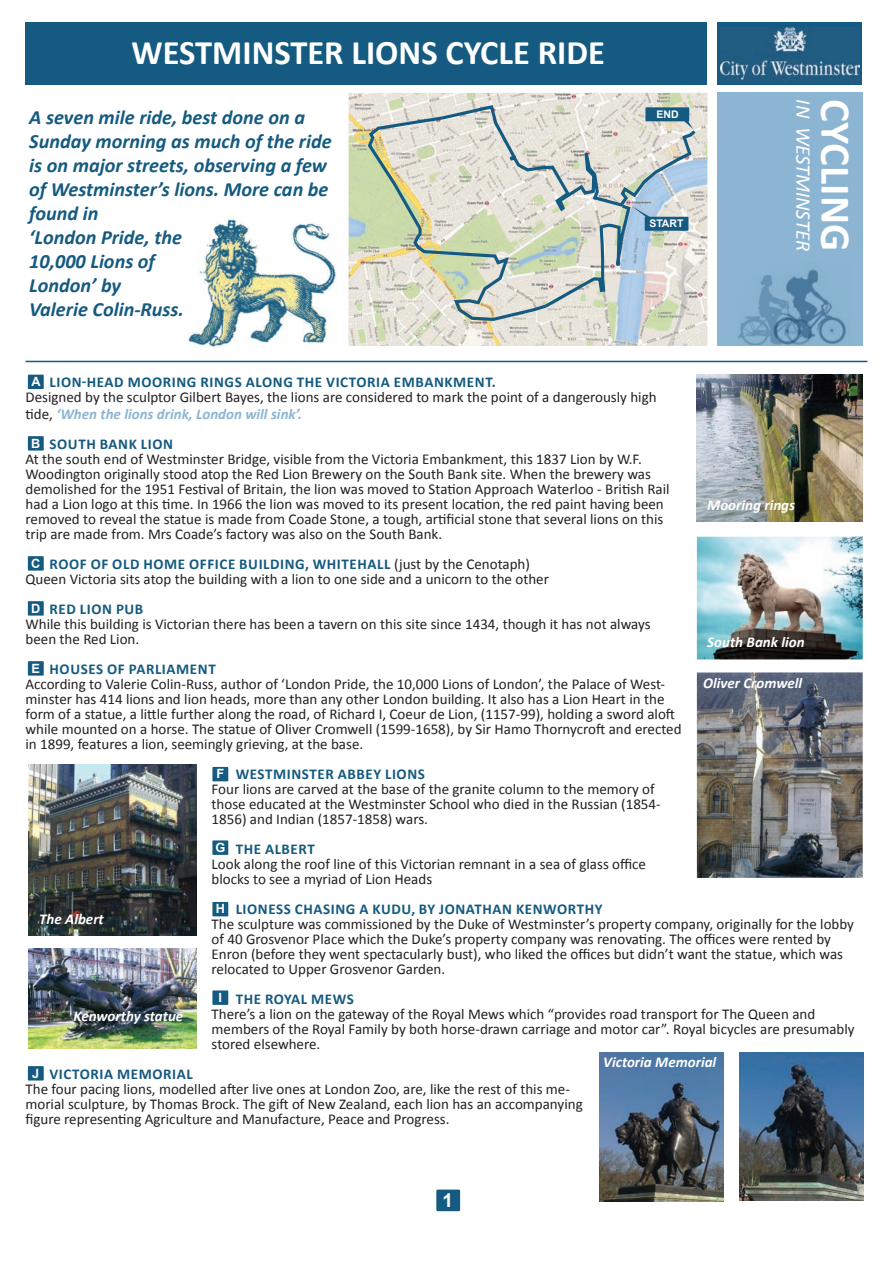
<style>
.page{position:relative;width:893px;height:1263px;background:#fff}
.page>*{position:absolute;margin:0;border:0;box-sizing:border-box;transform-origin:0 0}
.t1{font:700 42.75px "Calibri";color:#fff}
.t2{font:700 34.5px "Calibri";color:#fff}
.t3{font:italic 21px "Calibri";letter-spacing:-.01em;color:#fff}
.t4{font:italic 700 20.25px/24px "Calibri";color:#155a80}
.t5{font:700 19.2px "Arial";color:#fff}
.t6{font:15px/15px "Calibri";color:#231f20}
.t7{font:700 15px "Calibri";letter-spacing:.04em;color:#155a80}
.t8{font:italic 700 15px "Calibri";color:#fff}
.t9{font:700 12.75px "Arial";color:#fff}
.t10{font:700 10.5px "Arial";color:#fff}
.s1{font-weight:700;font-style:italic;color:#8bb5d2}
.s2{font-weight:700;color:#155a80}
</style>
<div class="page">
<div style="left:28px;top:375px;width:16px;height:14px;background:#155a80"></div>
<div style="left:28px;top:436px;width:16px;height:15px;background:#155a80"></div>
<div style="left:28px;top:556px;width:16px;height:15px;background:#155a80"></div>
<div style="left:28px;top:601px;width:16px;height:15px;background:#155a80"></div>
<div style="left:28px;top:661px;width:16px;height:15px;background:#155a80"></div>
<div style="left:212px;top:767px;width:16px;height:14px;background:#155a80"></div>
<div style="left:212px;top:840px;width:16px;height:15px;background:#155a80"></div>
<div style="left:212px;top:902px;width:16px;height:14px;background:#155a80"></div>
<div style="left:212px;top:990px;width:16px;height:15px;background:#155a80"></div>
<div style="left:28px;top:1066px;width:16px;height:14px;background:#155a80"></div>
<div style="left:436px;top:1189px;width:24px;height:22px;background:#155a80"></div>
<div style="left:717px;top:93px;width:146px;height:253px;background:#8bb5d2"></div>
<hr style="left:26px;top:361px;width:841px;height:1px;background:#155a80">
<img style="left:737px;top:275px;width:33px;height:70px">
<img style="left:770px;top:269px;width:76px;height:76px">
<div style="left:26px;top:23px;width:681px;height:62px;background:#155a80"></div>
<div style="left:717px;top:22px;width:145px;height:62px;background:#155a80"></div>
<img style="left:721px;top:28px;width:138px;height:55px">
<img style="left:697px;top:537px;width:166px;height:122px">
<img style="left:697px;top:672px;width:166px;height:206px">
<img style="left:697px;top:375px;width:166px;height:147px">
<img style="left:29px;top:949px;width:168px;height:99px">
<img style="left:29px;top:765px;width:168px;height:170px">
<img style="left:599px;top:1053px;width:124px;height:148px">
<img style="left:739px;top:1053px;width:124px;height:147px">
<img style="left:349px;top:93px;width:358px;height:253px">
<svg style="left:366px;top:103px;width:333px;height:220px;background:#d1d5c9"></svg>
<svg style="left:632px;top:206px;width:56px;height:25px"></svg>
<svg style="left:645px;top:107px;width:48px;height:22px"></svg>
<svg style="left:189px;top:218px;width:147px;height:130px"></svg>
<h2 class="t2" style="left:132px;top:31px;width:51px">WESTMINSTER</h2>
<h2 class="t2" style="left:351px;top:31px;width:33px">LIONS</h2>
<h2 class="t2" style="left:445px;top:31px;width:110px">CYCLERIDE</h2>
<h3 class="t4" style="left:29px;top:104px;width:304px">A seven mile ride, best done on a<br>Sunday morning as much of the ride is on major streets, observing a few of Westminster’s lions. More can be found in<br>‘London Pride, the<br>10,000 Lions of<br>London’ by<br>Valerie Colin-Russ.</h3>
<p class="t10" style="left:657px;top:108px;width:22px">END</p>
<p class="t10" style="left:649px;top:216px;width:36px">START</p>
<h3 class="t3" style="left:816px;top:99px;width:153px;rotate:90deg">IN WESTMINSTER</h3>
<h1 class="t1" style="left:862px;top:99px;width:147px;rotate:90deg">CYCLING</h1>
<p class="t9" style="left:32px;top:373px;width:11px">A</p>
<p class="t7" style="left:50px;top:373px;width:448px">LION-HEAD MOORING RINGS ALONG THE VICTORIA EMBANKMENT.</p>
<p class="t6" style="left:26px;top:388px;width:633px;line-height:16.5px">Designed by the sculptor Gilbert Bayes, the lions are considered to mark the point of a dangerously high tide, <span class="s1">‘When the lions drink, London will sink’.</span></p>
<p class="t7" style="left:50px;top:435px;width:125px">SOUTH BANK LION</p>
<p class="t6" style="left:26px;top:451px;width:646px">At the south end of Westminster Bridge, visible from the Victoria Embankment, this 1837 Lion by W.F.<br>Woodington originally stood atop the Red Lion Brewery on the South Bank site. When the brewery was demolished for the 1951 Festival of Britain, the lion was moved to Station Approach Waterloo - British Rail had a Lion logo at this time. In 1966 the lion was moved to its present location, the red paint having been removed to reveal the statue is made from Coade Stone, a tough, artificial stone that several lions on this trip are made from. Mrs Coade’s factory was also on the South Bank.</p>
<p class="t6" style="left:26px;top:556px;width:525px;text-align:center"><span class="s2">ROOF OF OLD HOME OFFICE BUILDING, WHITEHALL</span> (just by the Cenotaph)<br>Queen Victoria sits atop the building with a lion to one side and a unicorn to the other</p>
<p class="t7" style="left:50px;top:600px;width:95px">RED LION PUB</p>
<p class="t6" style="left:26px;top:616px;width:627px">While this building is Victorian there has been a tavern on this site since 1434, though it has not always been the Red Lion.</p>
<p class="t7" style="left:50px;top:660px;width:168px">HOUSES OF PARLIAMENT</p>
<p class="t6" style="left:26px;top:676px;width:658px">According to Valerie Colin-Russ, author of ‘London Pride, the 10,000 Lions of London’, the Palace of West&shy;minster has 414 lions and lion heads, more than any other London building. It also has a Lion Heart in the form of a statue, a little further along the road, of Richard I, Coeur de Lion, (1157-99), holding a sword aloft while mounted on a horse. The statue of Oliver Cromwell (1599-1658), by Sir Hamo Thornycroft and erected in 1899, features a lion, seemingly grieving, at the base.</p>
<p class="t7" style="left:236px;top:765px;width:191px">WESTMINSTER ABBEY LIONS</p>
<p class="t6" style="left:212px;top:781px;width:451px">Four lions are carved at the base of the granite column to the memory of those educated at the Westminster School who died in the Russian (1854-<br>1856) and Indian (1857-1858) wars.</p>
<p class="t7" style="left:236px;top:840px;width:81px">THE ALBERT</p>
<p class="t6" style="left:212px;top:856px;width:436px">Look along the roof line of this Victorian remnant in a sea of glass office blocks to see a myriad of Lion Heads</p>
<p class="t7" style="left:236px;top:900px;width:368px">LIONESS CHASING A KUDU, BY JONATHAN KENWORTHY</p>
<p class="t6" style="left:212px;top:916px;width:644px">The sculpture was commissioned by the Duke of Westminster’s property company, originally for the lobby of 40 Grosvenor Place which the Duke’s property company was renovating. The offices were rented by Enron (before they went spectacularly bust), who liked the offices but didn’t want the statue, which was relocated to Upper Grosvenor Garden.</p>
<p class="t7" style="left:236px;top:990px;width:120px">THE ROYAL MEWS</p>
<p class="t6" style="left:212px;top:1006px;width:644px">There’s a lion on the gateway of the Royal Mews which “provides road transport for The Queen and members of the Royal Family by both horse-drawn carriage and motor car”. Royal bicycles are presumably stored elsewhere.</p>
<p class="t7" style="left:50px;top:1065px;width:142px">VICTORIA MEMORIAL</p>
<p class="t6" style="left:26px;top:1081px;width:559px">The four pacing lions, modelled after live ones at London Zoo, are, like the rest of this me&shy;morial sculpture, by Thomas Brock. The gift of New Zealand, each lion has an accompanying figure representing Agriculture and Manufacture, Peace and Progress.</p>
<p class="t9" style="left:31px;top:435px;width:11px">b</p>
<p class="t8" style="left:707px;top:496px;width:89px">Mooring rings</p>
<p class="t9" style="left:31px;top:555px;width:11px">c</p>
<p class="t9" style="left:31px;top:600px;width:11px">d</p>
<p class="t8" style="left:707px;top:633px;width:99px">South Bank lion</p>
<p class="t8" style="left:703px;top:674px;width:101px">Oliver Cromwell</p>
<p class="t9" style="left:32px;top:660px;width:10px">e</p>
<p class="t9" style="left:217px;top:765px;width:9px">f</p>
<p class="t9" style="left:215px;top:839px;width:11px">g</p>
<p class="t9" style="left:216px;top:900px;width:11px">h</p>
<p class="t8" style="left:39px;top:910px;width:66px">The Albert</p>
<p class="t9" style="left:219px;top:989px;width:5px">i</p>
<p class="t8" style="left:73px;top:1007px;width:111px">Kenworthy statue</p>
<p class="t8" style="left:603px;top:1053px;width:114px">Victoria Memorial</p>
<p class="t9" style="left:32px;top:1065px;width:9px">j</p>
<p class="t5" style="left:442px;top:1187px;width:12px">1</p>
</div>
